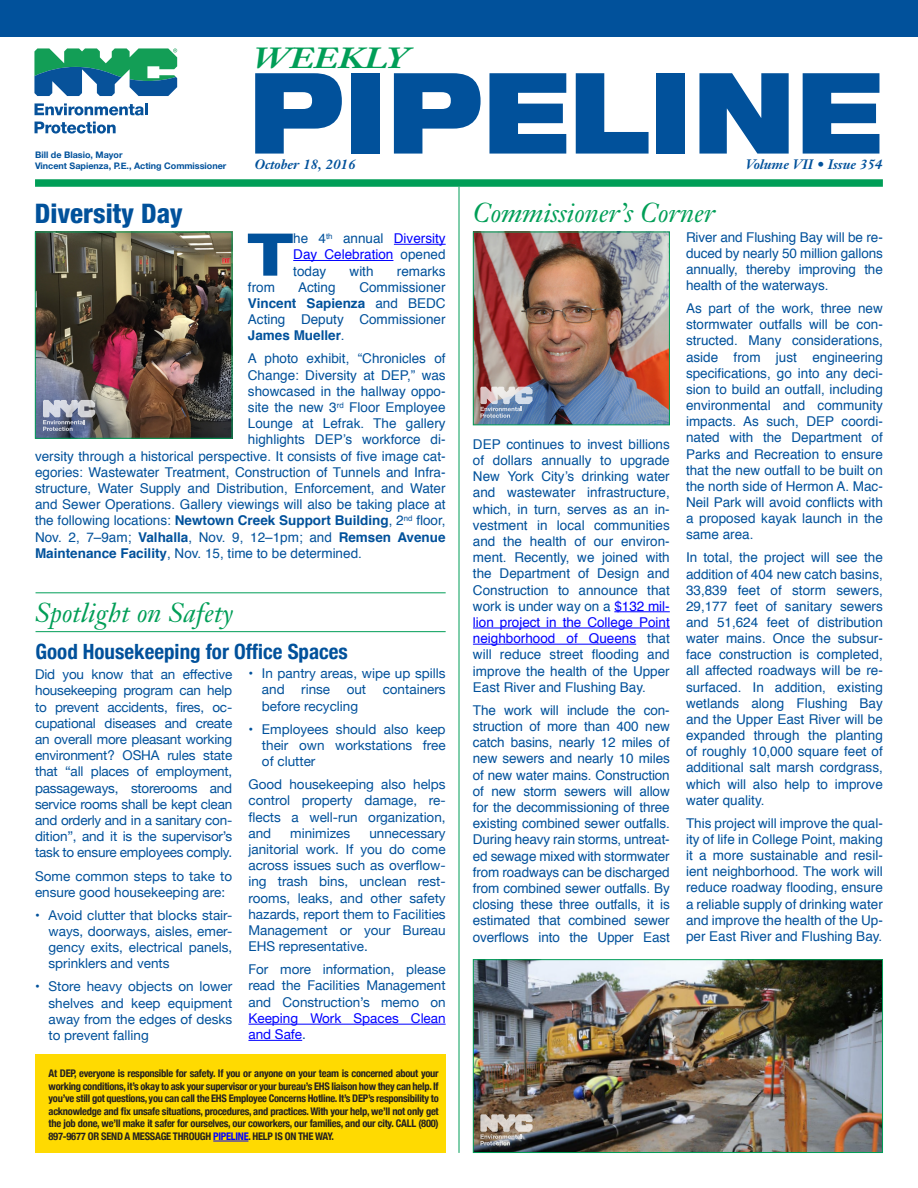
<style>
.page{position:relative;width:918px;height:1188px;background:#fff}
.page>*{position:absolute;margin:0;border:0;box-sizing:border-box;transform-origin:0 0}
.t1{font:900 expanded 112.5px "Helvetica Neue";color:#01519b;scale:.9 1}
.body{font:800 expanded 58.95px "Helvetica Neue";color:#01519b}
.t2{font:italic 700 28.8px "Janson Text";color:#009e57;scale:1.25 1}
.t3{font:italic 27px "Janson Text";color:#009e57}
.body-2{font:800 condensed 27px "Helvetica Neue";color:#01519b}
.body-3{font:700 condensed 21px "Helvetica Neue";color:#01519b}
.body-4{font:13.5px/16.2px "Helvetica";color:#01519b;text-align:justify}
.body-5{font:13.5px/16.2px "Helvetica Neue";color:#01519b;text-align:justify}
.body-6{font:13.5px/16.2px "Helvetica";color:#00f;text-align:justify}
.t4{font:italic 700 13.5px "Janson Text";color:#01519b}
.t5{font:700 condensed 10.5px/12.6px "Helvetica Neue";letter-spacing:-.025em;color:#231f20;text-align:justify}
.t6{font:700 9px "Helvetica Neue";color:#01519b}
.s1{color:#01519b}
.s2{font-weight:700}
.s3{color:#00f}
</style>
<div class="page">
<div style="left:36px;top:1054px;width:410px;height:99px;background:#ffda01"></div>
<hr style="left:614px;top:611px;width:56px;height:1px;background:#00f">
<hr style="left:473px;top:628px;width:197px;height:1px;background:#00f">
<hr style="left:473px;top:644px;width:163px;height:1px;background:#00f">
<svg style="left:35px;top:103px;width:113px;height:12px"></svg>
<svg style="left:35px;top:122px;width:81px;height:12px"></svg>
<svg style="left:34px;top:48px;width:143px;height:48px"></svg>
<div style="left:35px;top:179px;width:848px;height:8px;background:#009e57"></div>
<div style="left:0;top:0;width:918px;height:36px;background:#01519b"></div>
<hr style="left:213px;top:1141px;width:35px;height:1px;background:#00f">
<hr style="left:248px;top:1024px;width:198px;height:1px;background:#00f">
<hr style="left:248px;top:1040px;width:54px;height:1px;background:#00f">
<hr style="left:36px;top:592px;width:410px;height:1px;background:#009e57">
<hr style="left:36px;top:631px;width:410px;height:1px;background:#009e57">
<hr style="left:394px;top:244px;width:52px;height:1px;background:#00f">
<hr style="left:293px;top:260px;width:100px;height:1px;background:#00f">
<hr style="left:459px;top:187px;width:1px;height:966px;background:#009e57">
<img style="left:37px;top:234px;width:193px;height:202px">
<div style="left:35px;top:232px;width:197px;height:206px;border:1px solid #009e57"></div>
<img style="left:475px;top:961px;width:406px;height:190px">
<div style="left:473px;top:959px;width:410px;height:194px;border:1px solid #009e57"></div>
<svg style="left:480px;top:1114px;width:53px;height:31px;background:#a89f97"></svg>
<img style="left:475px;top:234px;width:193px;height:189px">
<div style="left:473px;top:232px;width:197px;height:193px;border:1px solid #009e57"></div>
<svg style="left:480px;top:387px;width:53px;height:31px;background:#a2aabf"></svg>
<svg style="left:43px;top:400px;width:52px;height:31px;background:#979eb0"></svg>
<p class="t6" style="left:35px;top:148px;width:89px">Bill de Blasio, Mayor</p>
<p class="t6" style="left:35px;top:158px;width:193px">Vincent Sapienza, P.E., Acting Commissioner</p>
<p class="body-2" style="left:35px;top:197px;width:149px">Diversity Day</p>
<p class="t2" style="left:253px;top:39px;width:126px">WEEKLY</p>
<p class="t1" style="left:248px;top:40px;width:706px">PIPELINE</p>
<p class="t4" style="left:255px;top:155px;width:103px">October 18, 2016</p>
<p class="t4" style="left:746px;top:155px;width:138px">Volume VII • Issue 354</p>
<p class="t3" style="left:473px;top:196px;width:244px">Commissioner’s Corner</p>
<p class="body" style="left:248px;top:217px;width:46px">T</p>
<p class="body-6" style="left:293px;top:231px;width:154px"><span class="s1">he 4</span><sup>th</sup> <span class="s1">annual</span> Diversity Day Celebration <span class="s1">opened today</span></p>
<p class="body-4" style="left:350px;top:263px;width:26px">with</p>
<p class="body-4" style="left:397px;top:263px;width:50px">remarks</p>
<p class="body-4" style="left:248px;top:279px;width:199px;text-indent:111px">Commissioner <span class="s2">Vincent Sapienza</span> and BEDC Acting Deputy Commissioner <span class="s2">James Mueller</span>.</p>
<p class="body-4" style="left:248px;top:351px;width:199px">A photo exhibit, “Chronicles of</p>
<p class="body-4" style="left:248px;top:367px;width:199px">Change: Diversity at DEP,” was</p>
<p class="body-4" style="left:248px;top:383px;width:199px">showcased in the hallway oppo-</p>
<p class="body-4" style="left:248px;top:400px;width:199px">site the new 3<sup>rd</sup> Floor Employee</p>
<p class="body-4" style="left:248px;top:416px;width:199px">Lounge at Lefrak. The gallery</p>
<p class="body-4" style="left:248px;top:432px;width:199px">highlights DEP’s workforce di-</p>
<p class="body-4" style="left:35px;top:448px;width:412px">versity through a historical perspective. It consists of five image cat-</p>
<p class="body-4" style="left:35px;top:464px;width:412px">egories: Wastewater Treatment, Construction of Tunnels and Infra-</p>
<p class="body-4" style="left:35px;top:481px;width:412px">structure, Water Supply and Distribution, Enforcement, and Water</p>
<p class="body-4" style="left:35px;top:497px;width:412px">and Sewer Operations. Gallery viewings will also be taking place at</p>
<p class="body-4" style="left:35px;top:513px;width:412px">the following locations: <span class="s2">Newtown Creek Support Building</span>, 2<sup>nd</sup> floor,</p>
<p class="body-4" style="left:35px;top:529px;width:412px">Nov. 2, 7–9am; <span class="s2">Valhalla</span>, Nov. 9, 12–1pm; and <span class="s2">Remsen Avenue</span></p>
<p class="body-4" style="left:35px;top:545px;width:328px"><span class="s2">Maintenance Facility</span>, Nov. 15, time to be determined.</p>
<p class="body-4" style="left:248px;top:279px;width:29px">from</p>
<p class="body-4" style="left:298px;top:279px;width:39px">Acting</p>
<p class="t3" style="left:35px;top:596px;width:200px">Spotlight on Safety</p>
<p class="body-3" style="left:36px;top:634px;width:314px">Good Housekeeping for Office Spaces</p>
<p class="body-5" style="left:35px;top:667px;width:199px">Did you know that an effective housekeeping program can help to prevent accidents, fires, oc&shy;cupational diseases and create an overall more pleasant working environment? OSHA rules state that “all places of employment, passageways, storerooms and service rooms shall be kept clean and orderly and in a sanitary con&shy;dition”, and it is the supervisor’s task to ensure employees comply.</p>
<p class="body-5" style="left:35px;top:868px;width:199px">Some common steps to take to ensure good housekeeping are:</p>
<p class="body-5" style="left:49px;top:908px;width:185px;text-indent:-14px">• Avoid clutter that blocks stair&shy;ways, doorways, aisles, emer&shy;gency exits, electrical panels, sprinklers and vents</p>
<p class="body-5" style="left:49px;top:979px;width:185px;text-indent:-14px">• Store heavy objects on lower shelves and keep equipment away from the edges of desks to prevent falling</p>
<p class="body-5" style="left:262px;top:666px;width:185px;text-indent:-14px">• In pantry areas, wipe up spills and rinse out containers before recycling</p>
<p class="body-5" style="left:262px;top:722px;width:185px;text-indent:-14px">• Employees should also keep their own workstations free of clutter</p>
<p class="body-5" style="left:248px;top:777px;width:199px">Good housekeeping also helps control property damage, re&shy;flects a well-run organization, and</p>
<p class="body-5" style="left:290px;top:826px;width:62px">minimizes</p>
<p class="body-5" style="left:248px;top:826px;width:199px;text-indent:121px">unnecessary janitorial work. If you do come across issues such as overflow&shy;ing trash bins, unclean rest&shy;rooms, leaks, and other safety hazards, report them to Facilities Management or your Bureau EHS representative.</p>
<p class="body-5" style="left:248px;top:962px;width:199px">For more information, please read the Facilities Management and Construction’s memo on <span class="s3">Keeping Work Spaces Clean and Safe</span>.</p>
<p class="t5" style="left:49px;top:1066px;width:392px">At DEP, everyone is responsible for safety. If you or anyone on your team is concerned about your working conditions, it’s okay to ask your supervisor or your bureau’s EHS liaison how they can help. If you’ve still got questions, you can call the EHS Employee Concerns Hotline. It’s DEP’s responsibility to acknowledge and fix unsafe situations, procedures, and practices. With your help, we’ll not only get the job done, we’ll make it safer for ourselves, our coworkers, our families, and our city. CALL (800)<br>897-9677 OR SEND A MESSAGE THROUGH <span class="s3">PIPELINE</span>. HELP IS ON THE WAY.</p>
<p class="body-4" style="left:473px;top:436px;width:198px">DEP continues to invest billions of dollars annually to upgrade New York City’s drinking water and wastewater infrastructure, which, in turn, serves as an in&shy;vestment in local communities and the health of our environ&shy;ment. Recently, we joined with the Department of Design and Construction to announce that work is under way on a <span class="s3">$132 mil&shy;lion project in the College Point neighborhood of Queens</span> that will reduce street flooding and improve the health of the Upper East River and Flushing Bay.</p>
<p class="body-4" style="left:473px;top:702px;width:198px">The work will include the con&shy;struction of more than 400 new catch basins, nearly 12 miles of new sewers and nearly 10 miles of new water mains. Construction of new storm sewers will allow for the decommissioning of three existing combined sewer outfalls.<br>During heavy rain storms, untreat&shy;ed sewage mixed with stormwater from roadways can be discharged from combined sewer outfalls. By closing these three outfalls, it is estimated that combined sewer overflows into the Upper East</p>
<p class="body-4" style="left:686px;top:229px;width:198px">River and Flushing Bay will be re&shy;duced by nearly 50 million gallons annually, thereby improving the health of the waterways.</p>
<p class="body-4" style="left:686px;top:301px;width:198px">As part of the work, three new stormwater outfalls will be con&shy;structed. Many considerations, aside from just engineering specifications, go into any deci&shy;sion to build an outfall, including environmental and community impacts. As such, DEP coordi&shy;nated with the Department of Parks and Recreation to ensure that the new outfall to be built on the north side of Hermon A. Mac-Neil Park will avoid conflicts with a proposed kayak launch in the same area.</p>
<p class="body-4" style="left:686px;top:550px;width:198px">In total, the project will see the addition of 404 new catch basins, 33,839 feet of storm sewers, 29,177 feet of sanitary sewers and 51,624 feet of distribution water mains. Once the subsur&shy;face construction is completed, all affected roadways will be re&shy;surfaced. In addition, existing wetlands along Flushing Bay and the Upper East River will be expanded through the planting of roughly 10,000 square feet of additional salt marsh cordgrass, which will also help to improve water quality.</p>
<p class="body-4" style="left:686px;top:815px;width:198px">This project will improve the qual&shy;ity of life in College Point, making it a more sustainable and resil&shy;ient neighborhood. The work will reduce roadway flooding, ensure a reliable supply of drinking water and improve the health of the Up&shy;per East River and Flushing Bay.</p>
</div>
